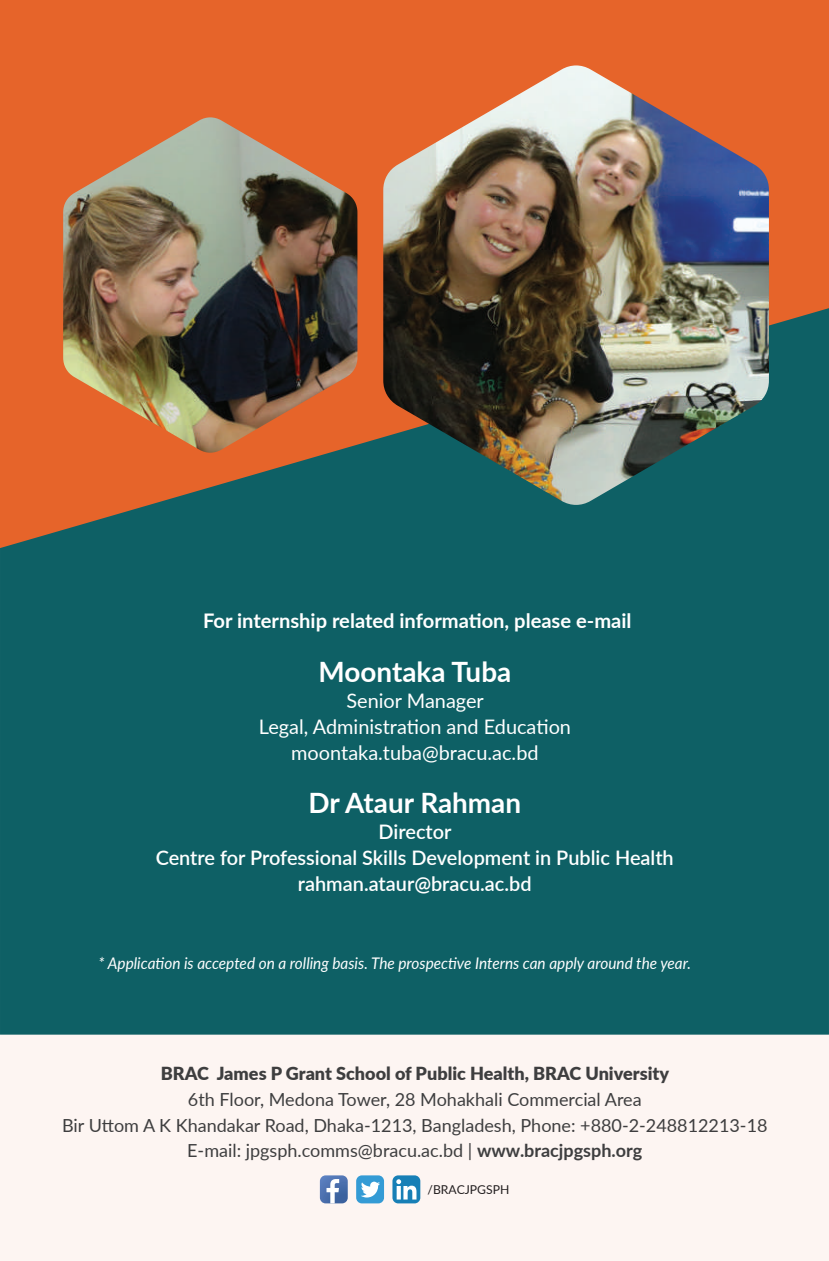
<style>
.page{position:relative;width:829px;height:1261px;background:#fff}
.page>*{position:absolute;margin:0;border:0;box-sizing:border-box;transform-origin:0 0}
.t1{font:700 28px "Lato";color:#fff}
.t2{font:700 20.2px "Lato";color:#fff}
.t3{font:600 20px/26.2px "Lato";color:#fff;text-align:center}
.t4{font:20px/26px "Lato";color:#fff;text-align:center}
.t5{font:18px/25.6px "Lato";color:#3e3e3f;text-align:center}
.t6{font:900 18px "Lato";color:#3e3e3f}
.t7{font:italic 16px "Lato";color:#fff;scale:.96 1}
.t8{font:12.2px "Lato";color:#231f20}
.s1{font-weight:700}
</style>
<div class="page">
<div style="left:0;top:0;width:828px;height:1260px;background:#fdf5f2"></div>
<div style="left:0;top:0;width:828px;height:548px;background:#e6642a"></div>
<div style="left:0;top:308px;width:828px;height:726px;background:#0e6065"></div>
<svg style="left:320px;top:1175px;width:27px;height:27px"></svg>
<svg style="left:392px;top:1174px;width:28px;height:28px"></svg>
<svg style="left:396px;top:1178px;width:20px;height:21px"></svg>
<div style="left:356px;top:1174px;width:28px;height:28px;background:#349bd5;border-radius:6px"></div>
<svg style="left:361px;top:1181px;width:19px;height:16px"></svg>
<img style="left:383px;top:65px;width:385px;height:440px">
<img style="left:63px;top:117px;width:294px;height:335px">
<p class="t2" style="left:203px;top:606px;width:430px">For internship related information, please e-mail</p>
<h1 class="t1" style="left:318px;top:651px;width:194px">Moontaka Tuba</h1>
<p class="t4" style="left:259px;top:687px;width:313px">Senior Manager<br>Legal, Administration and Education moontaka.tuba@bracu.ac.bd</p>
<h1 class="t1" style="left:308px;top:781px;width:214px">Dr Ataur Rahman</h1>
<p class="t3" style="left:156px;top:817px;width:519px">Director<br>Centre for Professional Skills Development in Public Health rahman.ataur@bracu.ac.bd</p>
<p class="t7" style="left:99px;top:951px;width:618px">* Application is accepted on a rolling basis. The prospective Interns can apply around the year.</p>
<p class="t6" style="left:161px;top:1059px;width:509px">BRAC James P Grant School of Public Health, BRAC University</p>
<p class="t5" style="left:62px;top:1085px;width:706px">6th Floor, Medona Tower, 28 Mohakhali Commercial Area<br>Bir Uttom A K Khandakar Road, Dhaka-1213, Bangladesh, Phone: +880-2-248812213-18<br>E-mail: jpgsph.comms@bracu.ac.bd | <span class="s1">www.bracjpgsph.org</span></p>
<p class="t8" style="left:427px;top:1179px;width:83px">/BRACJPGSPH</p>
</div>
